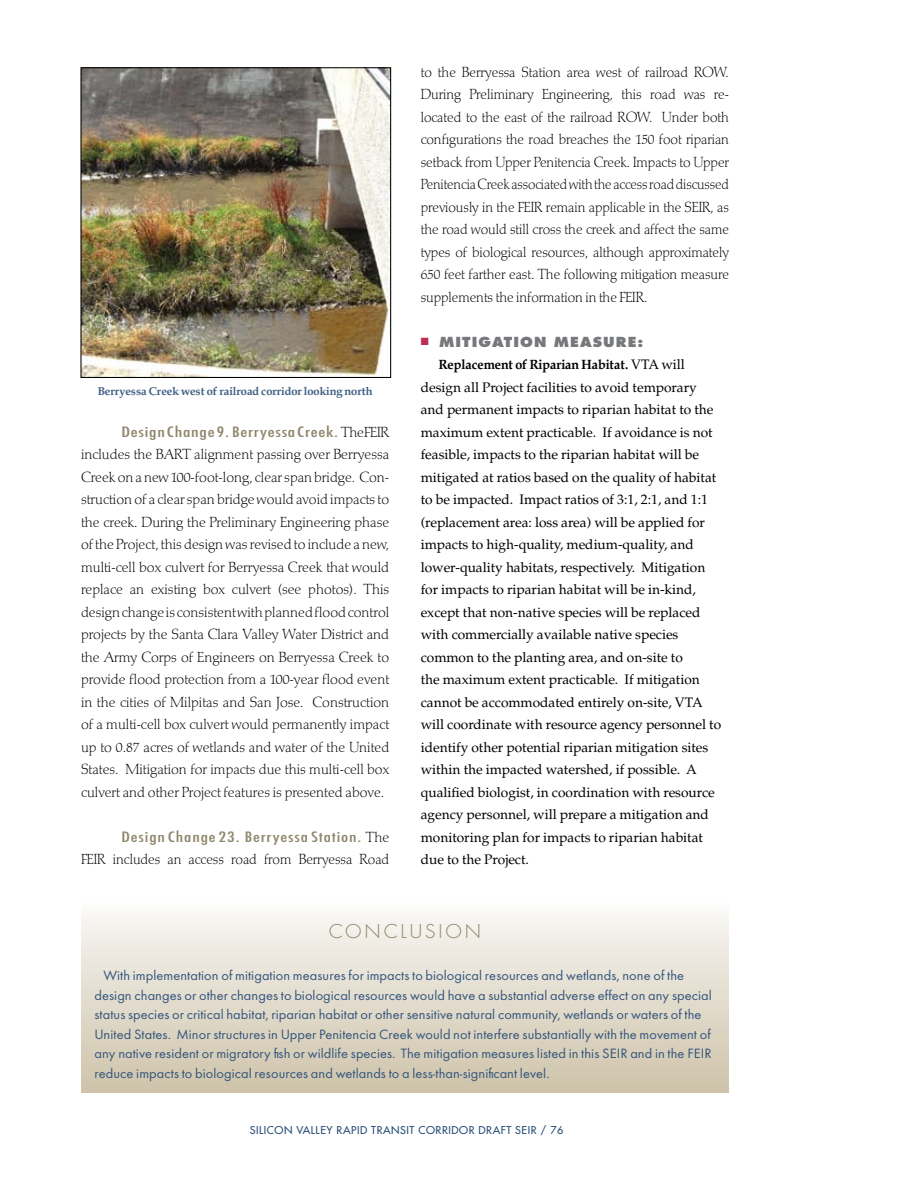
<style>
.page{position:relative;width:918px;height:1188px;background:#fff}
.page>*{position:absolute;margin:0;border:0;box-sizing:border-box;transform-origin:0 0}
.t1{font:21px "Futura Lgt";letter-spacing:.1em;color:#8f876c}
.t2{font:15.75px "Futura Mdm Cnd";letter-spacing:.04em;color:#8f876c;scale:1.35 1}
.t3{font:15.75px "Futura Mdm Cnd";letter-spacing:.04em;color:#8f876c;scale:1.33 1}
.t4{font:15.15px/22.5px "Palatino Lgt H";letter-spacing:-.005em;color:#000;text-align:justify}
.t5{font:14.1px/19.5px "Futura";letter-spacing:.005em;color:#33557d}
.t6{font:13.65px/22.5px "Palatino";color:#000}
.t7{font:13.65px "Palatino Bld";color:#000;scale:.95 1}
.t8{font:800 13.5px "Futura";letter-spacing:.075em;color:#76787b;scale:1.05 1}
.t9{font:11.7px "Palatino Bld";letter-spacing:-.005em;color:#406085}
.t10{font:10.5px "Futura";letter-spacing:.05em;color:#264b74}
.s1{font-family:"Palatino Lgt H";font-size:15.15px;color:#000}
.s2{color:#be2d56}
.s3{font-family:"Palatino"}
</style>
<div class="page">
<img style="left:82px;top:69px;width:307px;height:307px">
<div style="left:80px;top:67px;width:311px;height:311px;border:1px solid #000"></div>
<div style="left:81px;top:900px;width:648px;height:193px;background:linear-gradient(to bottom,#fbfaf9,#cdc2a8)"></div>
<p class="t9" style="left:98px;top:383px;width:276px">Berryessa Creek west of railroad corridor looking north</p>
<p class="t2" style="left:122px;top:421px;width:200px">Design Change 9. Berryessa Creek. <span class="s1">The FEIR</span></p>
<p class="t4" style="left:81px;top:444px;width:310px">includes the BART alignment passing over Berryessa Creek on a new 100-foot-long, clear span bridge. Con&shy;struction of a clear span bridge would avoid impacts to the creek. During the Preliminary Engineering phase of the Project, this design was revised to include a new, multi-cell box culvert for Berryessa Creek that would replace an existing box culvert (see photos). This design change is consistent with planned flood control projects by the Santa Clara Valley Water District and the Army Corps of Engineers on Berryessa Creek to provide flood protection from a 100-year flood event in the cities of Milpitas and San Jose. Construction of a multi-cell box culvert would permanently impact up to 0.87 acres of wetlands and water of the United States. Mitigation for impacts due this multi-cell box culvert and other Project features is presented above.</p>
<p class="t3" style="left:122px;top:826px;width:203px">Design Change 23. Berryessa Station. <span class="s1">The</span></p>
<p class="t4" style="left:81px;top:849px;width:310px">FEIR includes an access road from Berryessa Road</p>
<p class="t4" style="left:421px;top:61px;width:310px">to the Berryessa Station area west of railroad ROW.<br>During Preliminary Engineering, this road was re&shy;located to the east of the railroad ROW. Under both configurations the road breaches the 150 foot riparian setback from Upper Penitencia Creek. Impacts to Upper Penitencia Creek associated with the access road discussed previously in the FEIR remain applicable in the SEIR, as the road would still cross the creek and affect the same types of biological resources, although approximately 650 feet farther east. The following mitigation measure supplements the information in the FEIR.</p>
<p class="t8" style="left:421px;top:333px;width:214px"><span class="s2">■</span> MITIGATION MEASURE:</p>
<p class="t7" style="left:439px;top:355px;width:261px">Replacement of Riparian Habitat. <span class="s3">VTA will</span></p>
<p class="t6" style="left:421px;top:376px;width:302px">design all Project facilities to avoid temporary and permanent impacts to riparian habitat to the maximum extent practicable. If avoidance is not feasible, impacts to the riparian habitat will be mitigated at ratios based on the quality of habitat to be impacted. Impact ratios of 3:1, 2:1, and 1:1 (replacement area: loss area) will be applied for impacts to high-quality, medium-quality, and lower-quality habitats, respectively. Mitigation for impacts to riparian habitat will be in-kind, except that non-native species will be replaced with commercially available native species common to the planting area, and on-site to<br>the maximum extent practicable. If mitigation cannot be accommodated entirely on-site, VTA will coordinate with resource agency personnel to identify other potential riparian mitigation sites within the impacted watershed, if possible. A qualified biologist, in coordination with resource agency personnel, will prepare a mitigation and monitoring plan for impacts to riparian habitat due to the Project.</p>
<h1 class="t1" style="left:329px;top:917px;width:154px">CONCLUSION</h1>
<p class="t5" style="left:94px;top:967px;width:619px;text-indent:9px">With implementation of mitigation measures for impacts to biological resources and wetlands, none of the design changes or other changes to biological resources would have a substantial adverse effect on any special status species or critical habitat, riparian habitat or other sensitive natural community, wetlands or waters of the United States. Minor structures in Upper Penitencia Creek would not interfere substantially with the movement of any native resident or migratory fish or wildlife species. The mitigation measures listed in this SEIR and in the FEIR reduce impacts to biological resources and wetlands to a less-than-significant level.</p>
<p class="t10" style="left:250px;top:1124px;width:315px">SILICON VALLEY RAPID TRANSIT CORRIDOR DRAFT SEIR / 76</p>
</div>
